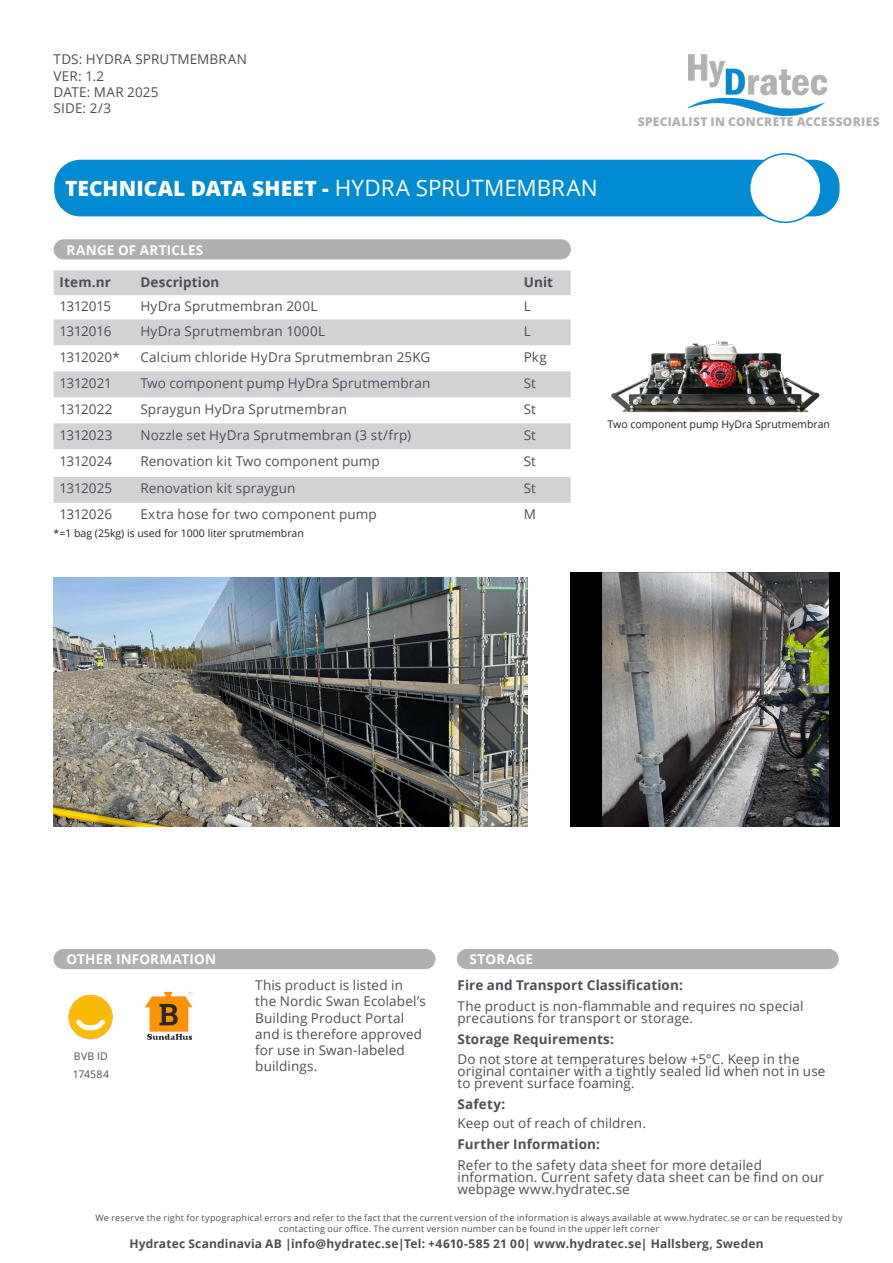
<style>
.page{position:relative;width:893px;height:1263px;background:#fff}
.page>*{position:absolute;margin:0;border:0;box-sizing:border-box;transform-origin:0 0}
.TDS_bold{font:800 21px "Open Sans";letter-spacing:.005em;color:#fff}
.Text{font:13.5px/12px "Open Sans";letter-spacing:.01em;color:#4b4f56}
.Text-2{font:700 13.5px "Open Sans";letter-spacing:.01em;color:#4b4f56}
.Under_rubrik{font:700 13.5px "Open Sans";letter-spacing:.015em;color:#fff}
.Text-3{font:13.5px "Open Sans";letter-spacing:-.03em;color:#4b4f56}
.Text-4{font:13.5px "Open Sans";letter-spacing:-.025em;color:#4b4f56}
.Text-5{font:13.5px "Open Sans";letter-spacing:-.01em;color:#4b4f56}
.Text-6{font:700 12px "Open Sans";letter-spacing:.015em;color:#4b4f56}
.Text-7{font:800 12px "Open Sans";letter-spacing:.025em;color:#b2afb0}
.t1{font:10.5px "Open Sans";color:#231f20}
.Text-8{font:10.5px "Open Sans";letter-spacing:.025em;color:#4b4f56}
.Text-9{font:9px/10.8px "Open Sans";letter-spacing:.025em;color:#4b4f56;text-align:center}
.s1{font-weight:400;font-size:22.5px}
.s2{font-weight:700}
</style>
<div class="page">
<div style="left:55px;top:160px;width:784px;height:56px;background:#008ad1;border-radius:25px"></div>
<div style="left:54px;top:160px;width:786px;height:56px;border:2px solid #1289ca;border-radius:25px"></div>
<div style="left:750px;top:154px;width:71px;height:68px;background:#fff;border-radius:50%"></div>
<div style="left:749px;top:153px;width:73px;height:70px;border:2px solid #008ad1;border-radius:50%"></div>
<img style="left:688px;top:55px;width:138px;height:60px">
<svg style="left:54px;top:270px;width:517px;height:233px;fill:#d1d2d4"></svg>
<div style="left:54px;top:239px;width:517px;height:20px;background:#b2afb0;border-radius:10px"></div>
<img style="left:611px;top:341px;width:209px;height:72px">
<div style="left:54px;top:949px;width:382px;height:20px;background:#b2afb0;border-radius:10px"></div>
<img style="left:68px;top:991px;width:125px;height:49px">
<div style="left:457px;top:949px;width:382px;height:20px;background:#b2afb0;border-radius:10px"></div>
<img style="left:54px;top:577px;width:474px;height:250px">
<img style="left:571px;top:572px;width:268px;height:255px">
<p class="Text" style="left:54px;top:53px;width:195px">TDS: HYDRA SPRUTMEMBRAN</p>
<p class="Text" style="left:54px;top:69px;width:52px">VER: 1.2</p>
<p class="Text" style="left:54px;top:85px;width:106px">DATE: MAR 2025</p>
<p class="Text" style="left:54px;top:102px;width:59px">SIDE: 2/3</p>
<p class="Text-7" style="left:638px;top:113px;width:243px">SPECIALIST IN CONCRETE ACCESSORIES</p>
<p class="TDS_bold" style="left:65px;top:172px;width:534px">TECHNICAL DATA SHEET - <span class="s1">HYDRA SPRUTMEMBRAN</span></p>
<p class="Under_rubrik" style="left:66px;top:240px;width:138px">RANGE OF ARTICLES</p>
<p class="Text-2" style="left:60px;top:272px;width:53px">Item.nr</p>
<p class="Text-2" style="left:140px;top:272px;width:81px">Description</p>
<p class="Text-2" style="left:524px;top:272px;width:31px">Unit</p>
<p class="Text-3" style="left:60px;top:297px;width:53px">1312015</p>
<p class="Text" style="left:140px;top:300px;width:179px">HyDra Sprutmembran 200L</p>
<p class="Text" style="left:524px;top:300px;width:9px">L</p>
<p class="Text-4" style="left:60px;top:322px;width:53px">1312016</p>
<p class="Text" style="left:140px;top:324px;width:186px">HyDra Sprutmembran 1000L</p>
<p class="Text" style="left:524px;top:324px;width:9px">L</p>
<p class="Text" style="left:60px;top:350px;width:62px">1312020*</p>
<p class="Text" style="left:140px;top:350px;width:291px">Calcium chloride HyDra Sprutmembran 25KG</p>
<p class="Text" style="left:524px;top:350px;width:25px">Pkg</p>
<p class="Text-5" style="left:60px;top:374px;width:54px">1312021</p>
<p class="Text" style="left:140px;top:376px;width:292px">Two component pump HyDra Sprutmembran</p>
<p class="Text" style="left:524px;top:376px;width:14px">St</p>
<p class="Text" style="left:60px;top:402px;width:54px">1312022</p>
<p class="Text" style="left:140px;top:402px;width:208px">Spraygun HyDra Sprutmembran</p>
<p class="Text" style="left:524px;top:402px;width:14px">St</p>
<p class="Text" style="left:60px;top:428px;width:54px">1312023</p>
<p class="Text" style="left:140px;top:428px;width:272px">Nozzle set HyDra Sprutmembran (3 st/frp)</p>
<p class="Text" style="left:524px;top:428px;width:14px">St</p>
<p class="Text" style="left:60px;top:454px;width:54px">1312024</p>
<p class="Text" style="left:140px;top:454px;width:241px">Renovation kit Two component pump</p>
<p class="Text" style="left:524px;top:454px;width:14px">St</p>
<p class="Text" style="left:60px;top:482px;width:54px">1312025</p>
<p class="Text" style="left:140px;top:482px;width:157px">Renovation kit spraygun</p>
<p class="Text" style="left:524px;top:482px;width:14px">St</p>
<p class="Text" style="left:60px;top:508px;width:54px">1312026</p>
<p class="Text" style="left:140px;top:508px;width:238px">Extra hose for two component pump</p>
<p class="Text" style="left:524px;top:508px;width:14px">M</p>
<p class="t1" style="left:54px;top:526px;width:252px">*=1 bag (25kg) is used for 1000 liter sprutmembran</p>
<p class="t1" style="left:607px;top:417px;width:224px">Two component pump HyDra Sprutmembran</p>
<p class="Under_rubrik" style="left:66px;top:950px;width:151px">OTHER INFORMATION</p>
<p class="Under_rubrik" style="left:470px;top:950px;width:65px">STORAGE</p>
<p class="Text-8" style="left:74px;top:1049px;width:36px">BVB ID</p>
<p class="Text-8" style="left:73px;top:1067px;width:38px">174584</p>
<p class="Text" style="left:255px;top:977px;width:172px;line-height:16.2px">This product is listed in the Nordic Swan Ecolabel’s<br>Building Product Portal and is therefore approved for use in Swan-labeled buildings.</p>
<p class="Text-2" style="left:457px;top:976px;width:227px">Fire and Transport Classification:</p>
<p class="Text" style="left:457px;top:999px;width:348px">The product is non-flammable and requires no special precautions for transport or storage.</p>
<p class="Text-2" style="left:457px;top:1029px;width:158px">Storage Requirements:</p>
<p class="Text" style="left:457px;top:1053px;width:370px">Do not store at temperatures below +5°C. Keep in the original container with a tightly sealed lid when not in use to prevent surface foaming.</p>
<p class="Text-2" style="left:457px;top:1095px;width:49px">Safety:</p>
<p class="Text" style="left:457px;top:1112px;width:190px;line-height:21px">Keep out of reach of children.<br><span class="s2">Further Information:</span></p>
<p class="Text" style="left:457px;top:1158px;width:368px">Refer to the safety data sheet for more detailed information. Current safety data sheet can be find on our webpage www.hydratec.se</p>
<p class="Text-9" style="left:96px;top:1212px;width:748px">We reserve the right for typographical errors and refer to the fact that the current version of the information is always available at www.hydratec.se or can be requested by contacting our office. The current version number can be found in the upper left corner</p>
<p class="Text-6" style="left:129px;top:1235px;width:636px">Hydratec Scandinavia AB |info@hydratec.se|Tel: +4610-585 21 00| www.hydratec.se| Hallsberg, Sweden</p>
</div>
